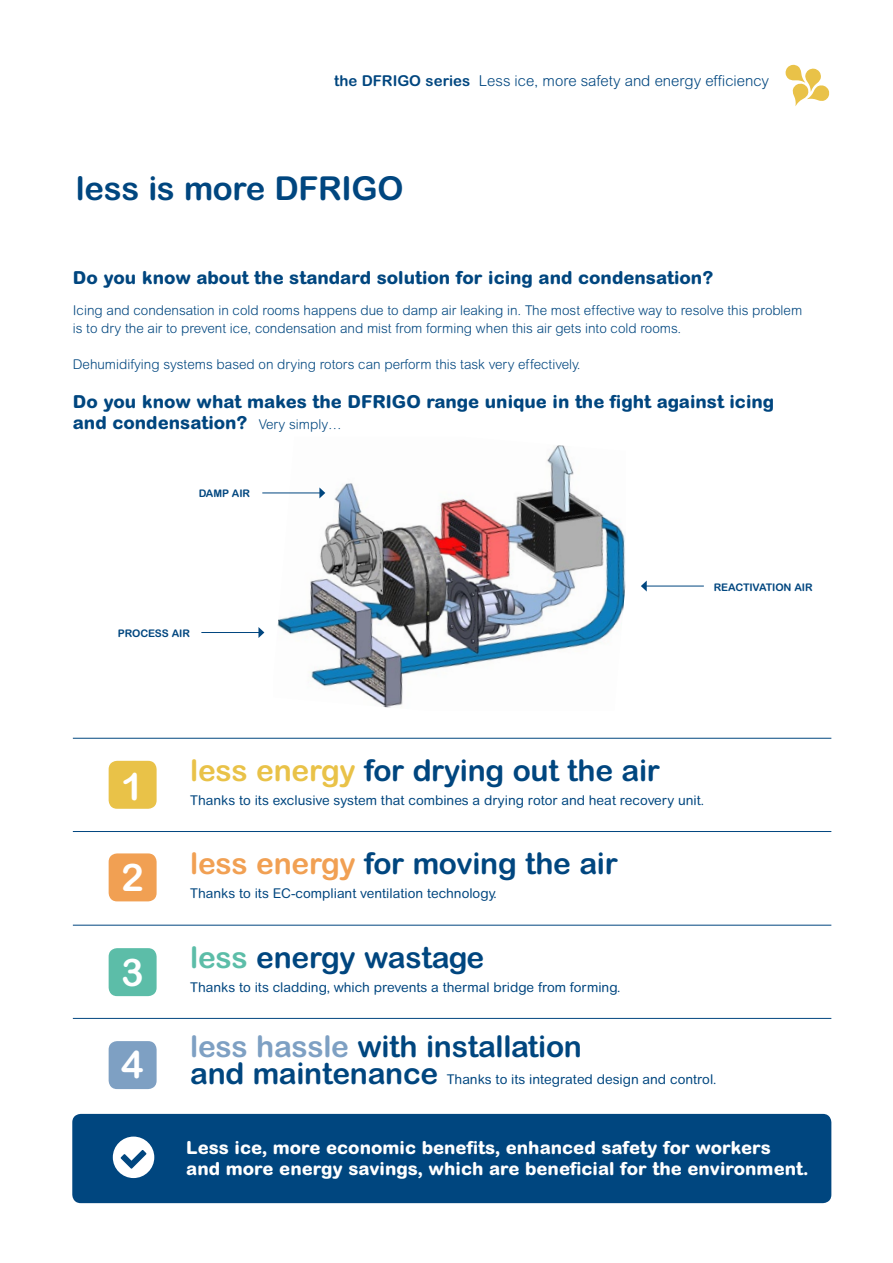
<style>
.page{position:relative;width:893px;height:1263px;background:#fff}
.page>*{position:absolute;margin:0;border:0;box-sizing:border-box;transform-origin:0 0}
.t1{font:700 38.1px "Arial Rounded MT";color:#fff}
.t2{font:700 33px "Arial Rounded MT";letter-spacing:-.01em;color:#00467f}
.t3{font:700 30px/27px "Arial Rounded MT";letter-spacing:-.01em;color:#00467f}
.t4{font:800 18px/21.6px "Arial Rounded MT";color:#00467f}
.t5{font:800 18px/21.6px "Arial Rounded MT";color:#fff}
.t6{font:300 15px "Arial Rounded MT";color:#00467f}
.t7{font:300 13.5px/18px "Arial Rounded MT";color:#00467f}
.t8{font:13.5px "Arial Rounded MT";color:#00467f}
.t9{font:700 10.5px "Arial Rounded MT";letter-spacing:-.01em;color:#00467f}
.s1{font-weight:700}
.s2{font-weight:300;font-size:13.5px}
.s3{color:#e9c248}
.s4{color:#f1a053}
.s5{color:#5cbda8}
.s6{color:#7ea0c3}
</style>
<div class="page">
<svg style="left:785px;top:65px;width:44px;height:41px"></svg>
<img style="left:273px;top:445px;width:353px;height:263px">
<div style="left:72px;top:1114px;width:759px;height:89px;background:#00467f;border-radius:9px"></div>
<div style="left:109px;top:761px;width:48px;height:48px;background:#e9c248;border-radius:9px"></div>
<div style="left:109px;top:853px;width:48px;height:48px;background:#f1a053;border-radius:9px"></div>
<div style="left:109px;top:948px;width:48px;height:48px;background:#5cbda8;border-radius:9px"></div>
<div style="left:109px;top:1041px;width:48px;height:48px;background:#7ea0c3;border-radius:9px"></div>
<hr style="left:73px;top:831px;width:758px;height:1px;background:#00467f">
<hr style="left:73px;top:925px;width:758px;height:1px;background:#00467f">
<hr style="left:73px;top:1018px;width:758px;height:1px;background:#00467f">
<hr style="left:73px;top:738px;width:758px;height:1px;background:#00467f">
<hr style="left:201px;top:632px;width:58px;height:1px;background:#00467f">
<svg style="left:258px;top:627px;width:6px;height:11px"></svg>
<hr style="left:262px;top:493px;width:58px;height:1px;background:#00467f">
<svg style="left:319px;top:487px;width:6px;height:11px"></svg>
<hr style="left:646px;top:586px;width:58px;height:1px;background:#00467f">
<svg style="left:641px;top:580px;width:6px;height:11px"></svg>
<svg style="left:113px;top:1136px;width:41px;height:42px"></svg>
<p class="t6" style="left:334px;top:73px;width:436px"><span class="s1">the DFRIGO series</span> Less ice, more safety and energy efficiency</p>
<h2 class="t2" style="left:76px;top:169px;width:329px">less is more DFRIGO</h2>
<h3 class="t4" style="left:73px;top:266px;width:642px">Do you know about the standard solution for icing and condensation?</h3>
<p class="t7" style="left:73px;top:301px;width:731px">Icing and condensation in cold rooms happens due to damp air leaking in. The most effective way to resolve this problem is to dry the air to prevent ice, condensation and mist from forming when this air gets into cold rooms.</p>
<p class="t7" style="left:73px;top:355px;width:509px">Dehumidifying systems based on drying rotors can perform this task very effectively.</p>
<h3 class="t4" style="left:73px;top:390px;width:703px">Do you know what makes the DFRIGO range unique in the fight against icing and condensation? <span class="s2">Very simply…</span></h3>
<p class="t9" style="left:199px;top:487px;width:53px">DAMP AIR</p>
<p class="t9" style="left:118px;top:627px;width:74px">PROCESS AIR</p>
<p class="t9" style="left:714px;top:581px;width:100px">REACTIVATION AIR</p>
<h1 class="t1" style="left:121px;top:764px;width:24px">1</h1>
<h1 class="t1" style="left:121px;top:855px;width:24px">2</h1>
<h1 class="t1" style="left:121px;top:950px;width:24px">3</h1>
<h3 class="t3" style="left:190px;top:756px;width:471px"><span class="s3">less energy</span> for drying out the air</h3>
<p class="t8" style="left:190px;top:792px;width:515px">Thanks to its exclusive system that combines a drying rotor and heat recovery unit.</p>
<h3 class="t3" style="left:190px;top:850px;width:429px"><span class="s4">less energy</span> for moving the air</h3>
<p class="t8" style="left:190px;top:886px;width:308px">Thanks to its EC-compliant ventilation technology.</p>
<h3 class="t3" style="left:190px;top:944px;width:296px"><span class="s5">less</span> energy wastage</h3>
<p class="t8" style="left:190px;top:979px;width:432px">Thanks to its cladding, which prevents a thermal bridge from forming.</p>
<h3 class="t3" style="left:121px;top:1033px;width:462px;text-indent:69px"><span class="s6">less hassle</span> with installation<br><sup>4</sup> and maintenance</h3>
<p class="t8" style="left:447px;top:1071px;width:271px">Thanks to its integrated design and control.</p>
<h3 class="t5" style="left:186px;top:1136px;width:624px">Less ice, more economic benefits, enhanced safety for workers and more energy savings, which are beneficial for the environment.</h3>
</div>
